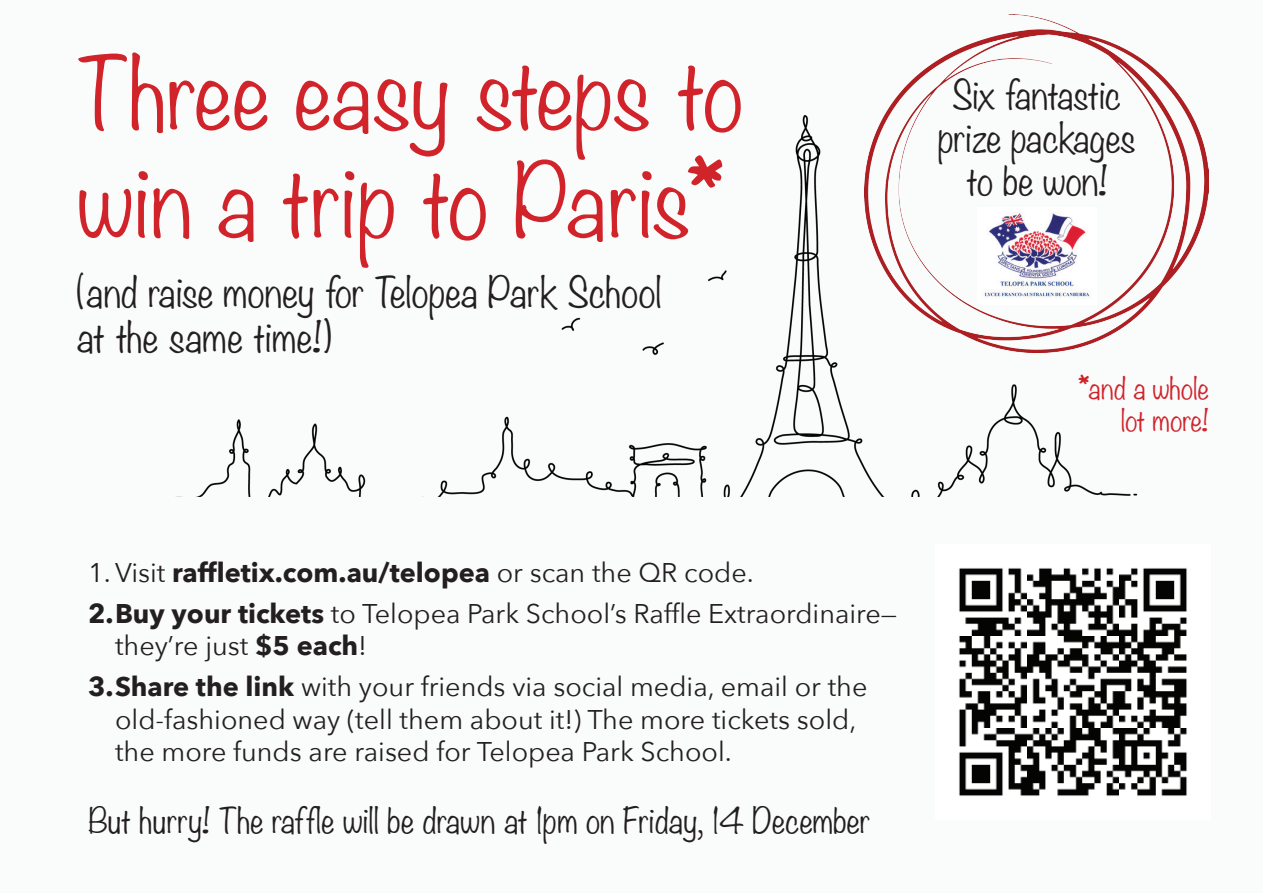
<style>
.page{position:relative;width:1263px;height:893px;background:#fff}
.page>*{position:absolute;margin:0;border:0;box-sizing:border-box;transform-origin:0 0}
.t1{font:300 90px/108px "Noteworthy";color:#d1232a}
.t2{font:300 37.5px/45px "Noteworthy";color:#231f20}
.t3{font:300 36px/43.2px "Noteworthy";letter-spacing:-.01em;color:#231f20;text-align:center}
.t4{font:300 31.5px "Noteworthy";color:#231f20}
.t5{font:27px/32.4px "Avenir Next";color:#231f20}
.t6{font:700 27px "Avenir Next";color:#231f20}
.t7{font:300 27px/32.4px "Noteworthy";color:#d1232a;text-align:right}
.s1{font-weight:400}
.s2{font-weight:700}
</style>
<div class="page">
<img style="left:175px;top:115px;width:963px;height:382px">
<div style="left:477px;top:487px;width:96px;height:45px;background:#fafbfb;border-radius:50%"></div>
<div style="left:476px;top:486px;width:98px;height:47px;border:2px solid #fafbfb;border-radius:50%"></div>
<img style="left:865px;top:14px;width:344px;height:339px">
<img style="left:977px;top:208px;width:119px;height:96px">
<img style="left:959px;top:568px;width:228px;height:228px">
<h1 class="t1" style="left:77px;top:37px;width:668px">Three easy steps to win a trip to Paris*</h1>
<h2 class="t2" style="left:77px;top:269px;width:587px">(and raise money for Telopea Park School at the same time!)</h2>
<h3 class="t3" style="left:938px;top:72px;width:200px">Six fantastic prize packages to be won!</h3>
<p class="t7" style="left:1080px;top:371px;width:131px">*and a whole lot more!</p>
<p class="t6" style="left:88px;top:549px;width:667px"><span class="s1">1. Visit</span> raffletix.com.au/telopea <span class="s1">or scan the QR code.</span></p>
<p class="t5" style="left:115px;top:596px;width:783px;text-indent:-27px"><span class="s2">2. Buy your tickets</span> to Telopea Park School’s Raffle Extraordinaire— they’re just <span class="s2">$5 each</span>!</p>
<p class="t5" style="left:115px;top:669px;width:754px;text-indent:-27px"><span class="s2">3. Share the link</span> with your friends via social media, email or the old-fashioned way (tell them about it!) The more tickets sold, the more funds are raised for Telopea Park School.</p>
<p class="t4" style="left:88px;top:792px;width:784px">But hurry! The raffle will be drawn at 1pm on Friday, 14 December</p>
</div>
